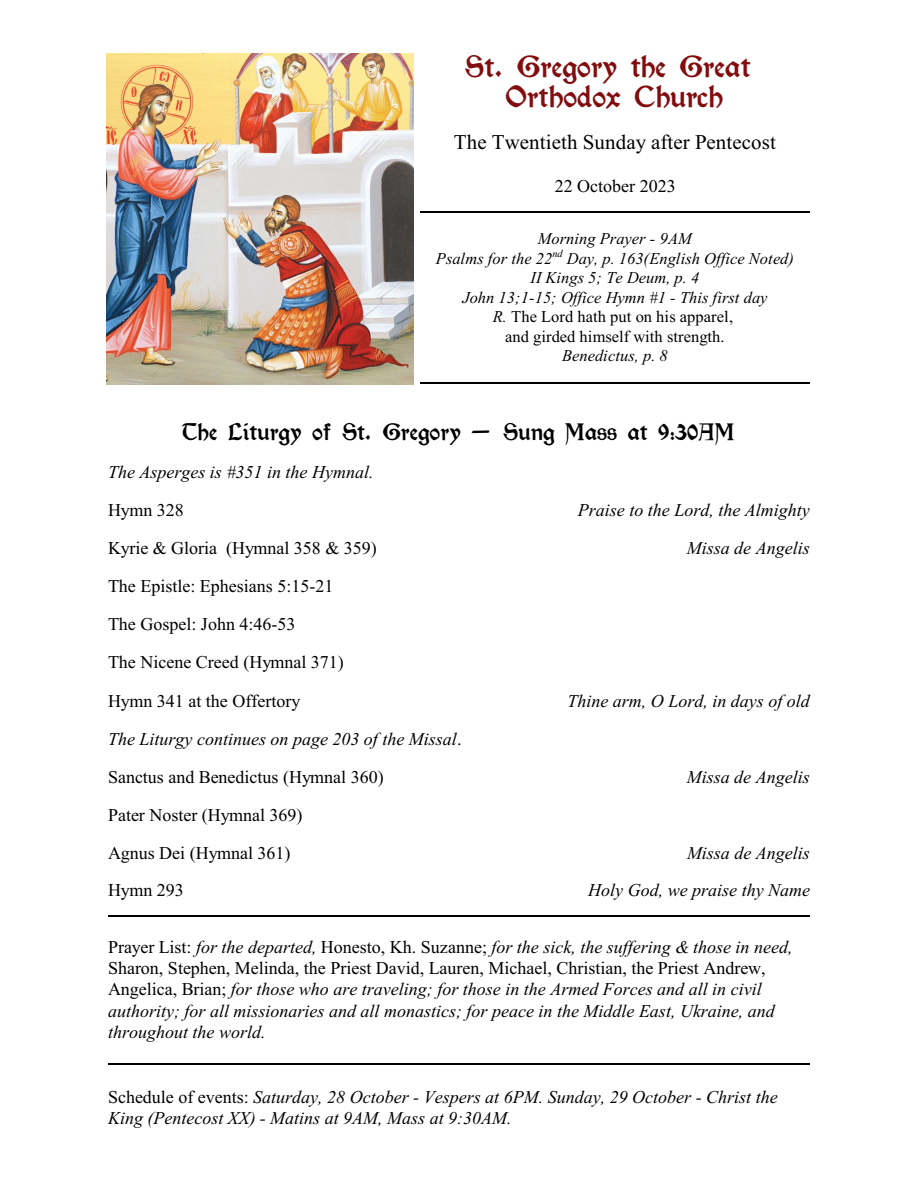
<style>
.page{position:relative;width:918px;height:1188px;background:#fff}
.page>*{position:absolute;margin:0;border:0;box-sizing:border-box;transform-origin:0 0}
.t1{font:27px/29.8px "Kelmscott";color:#820d0f;text-align:center}
.t2{font:21px "Kelmscott";color:#000}
.t3{font:21px "Times New Roman";color:#000}
.t4{font:italic 18px/21.3px "Times New Roman";color:#000}
.t5{font:18px/38.1px "Times New Roman";color:#000}
.t6{font:italic 16.5px/19.5px "Times New Roman";color:#000;text-align:center}
.s1{font-style:normal}
</style>
<div class="page">
<img style="left:107px;top:54px;width:307px;height:331px">
<hr style="left:420px;top:212px;width:390px;height:1px;background:#000">
<hr style="left:420px;top:382px;width:390px;height:2px;background:#000">
<hr style="left:108px;top:915px;width:702px;height:2px;background:#000">
<hr style="left:108px;top:1063px;width:702px;height:2px;background:#000">
<h1 class="t1" style="left:465px;top:54px;width:287px">St. Gregory the Great<br>Orthodox Church</h1>
<p class="t3" style="left:454px;top:134px;width:323px">The Twentieth Sunday after Pentecost</p>
<p class="t5" style="left:555px;top:168px;width:122px">22 October 2023</p>
<p class="t6" style="left:436px;top:231px;width:360px">Morning Prayer - 9AM<br>Psalms for the 22<sup>nd</sup> Day, p. 163(English Office Noted)<br>II Kings 5; Te Deum, p. 4<br>John 13;1-15; Office Hymn #1 - This first day<br>R. <span class="s1">The Lord hath put on his apparel,<br>and girded himself with strength.</span></p>
<p class="t6" style="left:562px;top:347px;width:107px">Benedictus, p. 8</p>
<p class="t2" style="left:183px;top:422px;width:554px">The Liturgy of St. Gregory - Sung Mass at 9:30AM</p>
<p class="t4" style="left:108px;top:463px;width:267px">The Asperges is #351 in the Hymnal.</p>
<p class="t5" style="left:108px;top:492px;width:77px">Hymn 328</p>
<p class="t4" style="left:578px;top:501px;width:234px">Praise to the Lord, the Almighty</p>
<p class="t5" style="left:108px;top:531px;width:270px">Kyrie &amp; Gloria (Hymnal 358 &amp; 359)</p>
<p class="t4" style="left:687px;top:539px;width:124px">Missa de Angelis</p>
<p class="t5" style="left:108px;top:569px;width:237px">The Epistle: Ephesians 5:15-21<br>The Gospel: John 4:46-53<br>The Nicene Creed (Hymnal 371)<br>Hymn 341 at the Offertory</p>
<p class="t4" style="left:567px;top:692px;width:244px">Thine arm, O Lord, in days of old</p>
<p class="t4" style="left:108px;top:721px;width:355px;line-height:38.1px">The Liturgy continues on page 203 of the Missal<span class="s1">.<br>Sanctus and Benedictus (Hymnal 360)</span></p>
<p class="t5" style="left:108px;top:798px;width:196px">Pater Noster (Hymnal 369)<br>Agnus Dei (Hymnal 361)</p>
<p class="t4" style="left:687px;top:768px;width:124px">Missa de Angelis</p>
<p class="t4" style="left:687px;top:844px;width:124px">Missa de Angelis</p>
<p class="t5" style="left:108px;top:872px;width:77px">Hymn 293</p>
<p class="t4" style="left:588px;top:881px;width:223px">Holy God, we praise thy Name</p>
<p class="t4" style="left:108px;top:938px;width:686px"><span class="s1">Prayer List:</span> for the departed, <span class="s1">Honesto, Kh. Suzanne;</span> for the sick, the suffering &amp; those in need, <span class="s1">Sharon, Stephen, Melinda, the Priest David, Lauren, Michael, Christian, the Priest Andrew, Angelica, Brian;</span> for those who are traveling; for those in the Armed Forces and all in civil authority; for all missionaries and all monastics; for peace in the Middle East, Ukraine, and throughout the world.</p>
<p class="t4" style="left:108px;top:1088px;width:671px"><span class="s1">Schedule of events:</span> Saturday, 28 October - Vespers at 6PM. Sunday, 29 October - Christ the<br>King (Pentecost XX) - Matins at 9AM, Mass at 9:30AM.</p>
</div>
